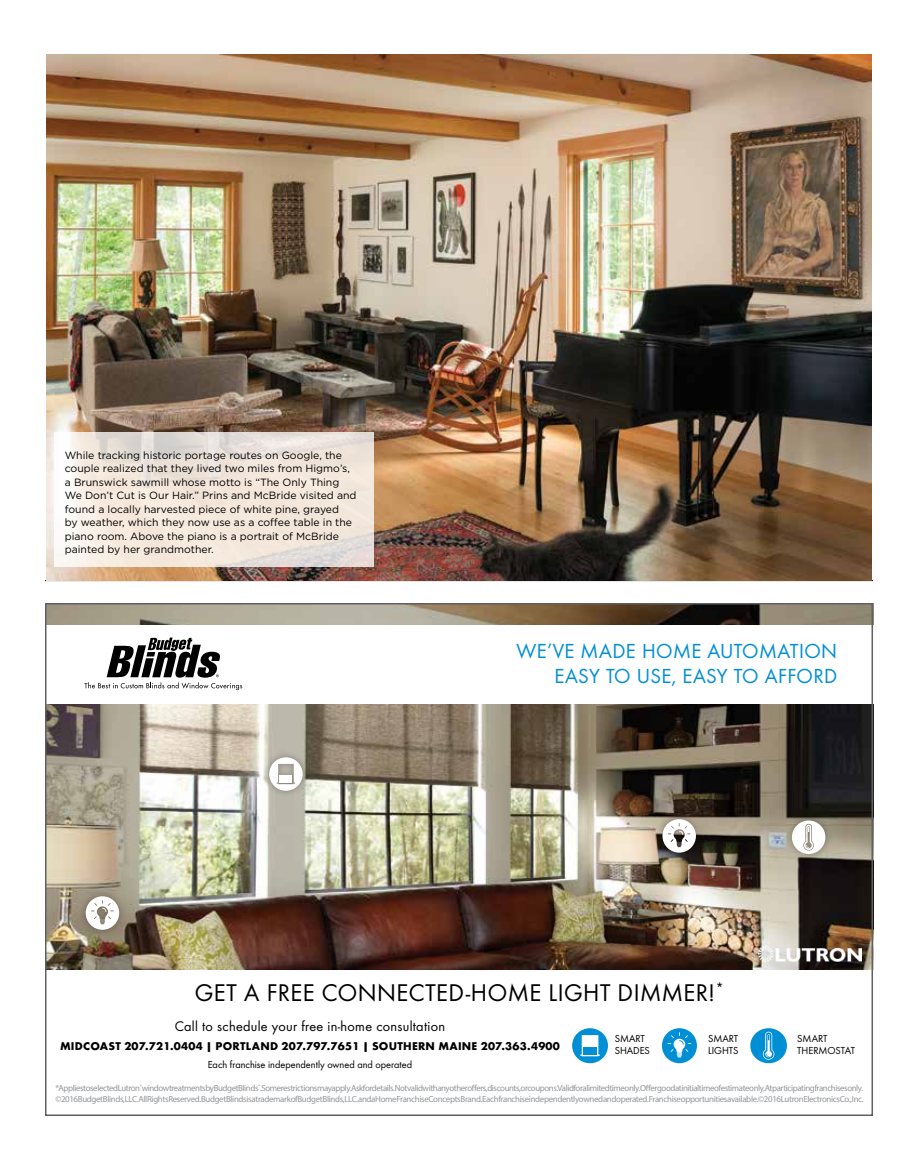
<style>
.page{position:relative;width:918px;height:1161px;background:#fff}
.page>*{position:absolute;margin:0;border:0;box-sizing:border-box;transform-origin:0 0}
.t1{font:25.05px "Futura Boo";letter-spacing:.02em;color:#000}
.t2{font:21.15px/25px "Futura Boo";letter-spacing:.02em;color:#008fd5;text-align:right}
.t3{font:14.55px "Futura Boo";letter-spacing:.02em;color:#000}
.t4{font:700 11.7px "Futura";letter-spacing:.02em;color:#000}
.t5{font:10.5px/13.5px "Gotham";color:#000}
.t6{font:10.5px/11.9px "Futura Boo";color:#000}
.t7{font:8.85px/10.5px "Myriad Pro";letter-spacing:-.045em;color:#939598}
</style>
<div class="page">
<hr style="left:45px;top:580px;width:828px;height:1px;background:#000">
<img style="left:48px;top:606px;width:822px;height:363px">
<div style="left:79px;top:889px;width:47px;height:48px;background:#000;opacity:.3"></div>
<svg style="left:86px;top:896px;width:33px;height:34px"></svg>
<div style="left:262px;top:750px;width:48px;height:48px;background:#000;opacity:.3"></div>
<svg style="left:269px;top:757px;width:34px;height:34px"></svg>
<div style="left:280px;top:776px;width:12px;height:7px;background:#fff"></div>
<div style="left:655px;top:812px;width:48px;height:48px;background:#000;opacity:.3"></div>
<svg style="left:662px;top:819px;width:34px;height:34px"></svg>
<div style="left:785px;top:813px;width:47px;height:48px;background:#000;opacity:.3"></div>
<svg style="left:792px;top:820px;width:33px;height:34px"></svg>
<svg style="left:750px;top:1028px;width:37px;height:35px"></svg>
<svg style="left:662px;top:1028px;width:35px;height:35px"></svg>
<svg style="left:572px;top:1028px;width:36px;height:35px"></svg>
<div style="left:583px;top:1047px;width:14px;height:8px;background:#008fd5"></div>
<div style="left:45px;top:625px;width:828px;height:78px;background:#fff"></div>
<svg style="left:84px;top:638px;width:158px;height:52px"></svg>
<img style="left:758px;top:946px;width:104px;height:15px">
<img style="left:46px;top:54px;width:826px;height:526px">
<svg style="left:54px;top:432px;width:320px;height:135px;background:#f0e6dd"></svg>
<p class="t5" style="left:65px;top:448px;width:293px">While tracking historic portage routes on Google, the couple realized that they lived two miles from Higmo’s, a Brunswick sawmill whose motto is “The Only Thing We Don’t Cut is Our Hair.” Prins and McBride visited and found a locally harvested piece of white pine, grayed<br>by weather, which they now use as a coffee table in the piano room. Above the piano is a portrait of McBride painted by her grandmother.</p>
<h2 class="t2" style="left:517px;top:638px;width:322px">WE’VE MADE HOME AUTOMATION<br>EASY TO USE, EASY TO AFFORD</h2>
<h1 class="t1" style="left:195px;top:978px;width:530px">GET A FREE CONNECTED-HOME LIGHT DIMMER!<sup>*</sup></h1>
<h3 class="t3" style="left:175px;top:1018px;width:272px">Call to schedule your free in-home consultation</h3>
<h3 class="t4" style="left:60px;top:1039px;width:501px">MIDCOAST 207.721.0404 | PORTLAND 207.797.7651 | SOUTHERN MAINE 207.363.4900</h3>
<p class="t6" style="left:208px;top:1058px;width:206px">Each franchise independently owned and operated</p>
<p class="t6" style="left:615px;top:1032px;width:37px">SMART<br>SHADES</p>
<p class="t6" style="left:708px;top:1032px;width:32px">SMART<br>LIGHTS</p>
<p class="t6" style="left:797px;top:1032px;width:59px">SMART<br>THERMOSTAT</p>
<p class="t7" style="left:55px;top:1083px;width:810px">*Applies to selected Lutron<sup>®</sup> window treatments by Budget Blinds<sup>®</sup>. Some restrictions may apply. Ask for details. Not valid with any other offers, discounts, or coupons. Valid for a limited time only. Offer good at initial time of estimate only. At participating franchises only. ©2016 Budget Blinds, LLC. All Rights Reserved. Budget Blinds is a trademark of Budget Blinds, LLC. and a Home Franchise Concepts Brand. Each franchise independently owned and operated. Franchise opportunities available. ©2016 Lutron Electronics Co., Inc.</p>
</div>
